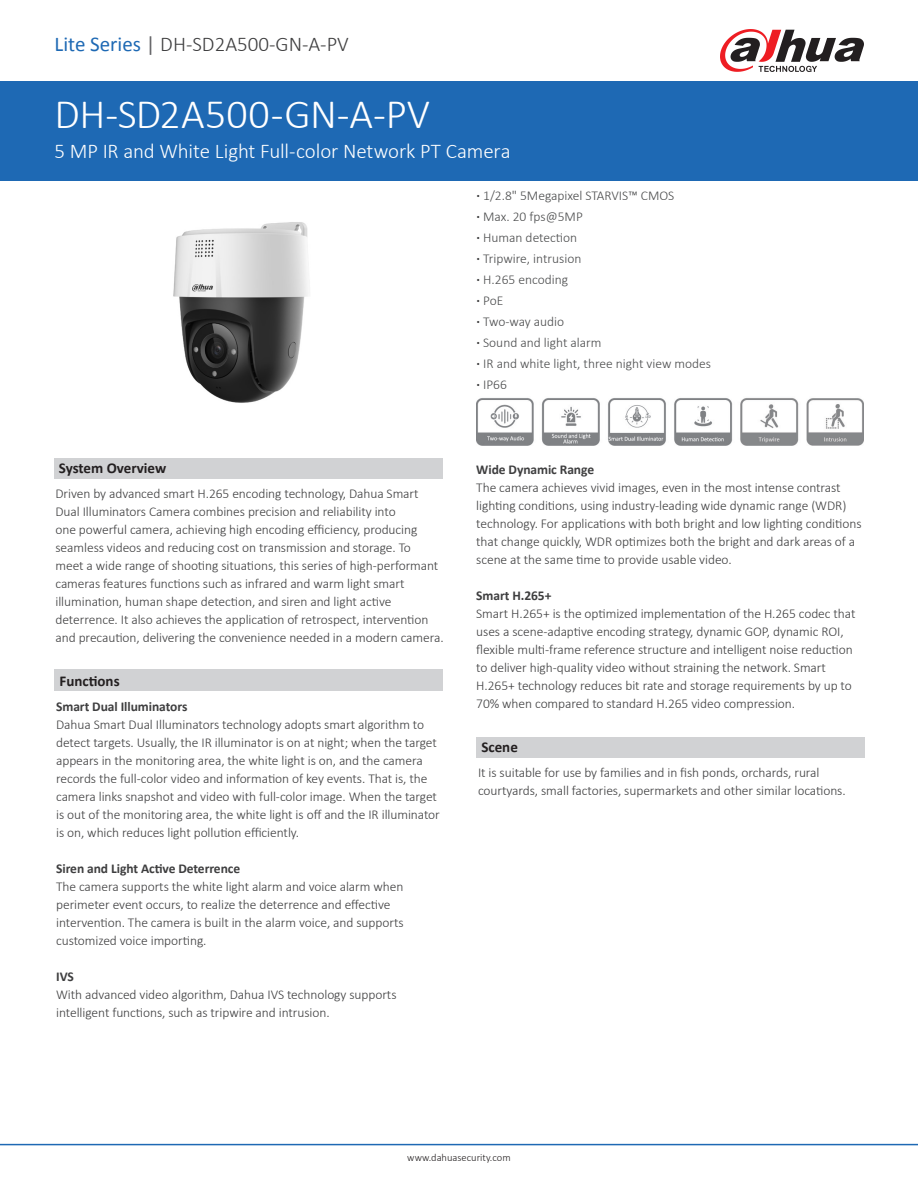
<style>
.page{position:relative;width:918px;height:1188px;background:#fff}
.page>*{position:absolute;margin:0;border:0;box-sizing:border-box;transform-origin:0 0}
.t1{font:300 42px "Calibri";letter-spacing:-.01em;color:#fff}
.t2{font:300 21px "Calibri";letter-spacing:-.01em;color:#fff}
.t3{font:300 21px "Calibri";color:#3e3e3f}
.t4{font:700 15px "Calibri";color:#231f20}
.t5{font:300 13.5px/18px "Calibri";letter-spacing:-.005em;color:#3e3e3f}
.t6{font:300 13.5px "Calibri";color:#4a4b4c}
.t7{font:700 13.5px "Calibri";letter-spacing:-.005em;color:#3e3e3f}
.t8{font:300 10.5px "Calibri";color:#231f20}
.s1{font-weight:400;color:#1e69b4}
.s2{font-weight:400;color:#636366}
.s3{font-weight:700;color:#3e3e3f}
</style>
<div class="page">
<div style="left:0;top:81px;width:918px;height:100px;background:#1e69b4"></div>
<hr style="left:0;top:1144px;width:918px;height:1px;background:#1e69b4">
<svg style="left:720px;top:29px;width:144px;height:43px"></svg>
<div style="left:54px;top:458px;width:389px;height:20px;background:#d1d2d4"></div>
<div style="left:54px;top:670px;width:389px;height:21px;background:#d1d2d4"></div>
<img style="left:173px;top:222px;width:135px;height:181px">
<img style="left:476px;top:398px;width:388px;height:48px">
<div style="left:477px;top:737px;width:388px;height:20px;background:#d1d2d4"></div>
<p class="t3" style="left:55px;top:31px;width:296px"><span class="s1">Lite Series</span> <span class="s2">|</span> DH-SD2A500-GN-A-PV</p>
<p class="t1" style="left:55px;top:88px;width:377px">DH-SD2A500-GN-A-PV</p>
<p class="t2" style="left:55px;top:138px;width:458px">5 MP IR and White Light Full-color Network PT Camera</p>
<p class="t6" style="left:477px;top:188px;width:199px"><span class="s3">·</span> 1/2.8" 5Megapixel STARVIS™ CMOS</p>
<p class="t6" style="left:477px;top:209px;width:108px"><span class="s3">·</span> Max. 20 fps@5MP</p>
<p class="t6" style="left:477px;top:230px;width:102px"><span class="s3">·</span> Human detection</p>
<p class="t6" style="left:477px;top:251px;width:106px"><span class="s3">·</span> Tripwire, intrusion</p>
<p class="t6" style="left:477px;top:272px;width:93px"><span class="s3">·</span> H.265 encoding</p>
<p class="t6" style="left:477px;top:293px;width:28px"><span class="s3">·</span> PoE</p>
<p class="t6" style="left:477px;top:314px;width:89px"><span class="s3">·</span> Two-way audio</p>
<p class="t6" style="left:477px;top:335px;width:127px"><span class="s3">·</span> Sound and light alarm</p>
<p class="t6" style="left:477px;top:356px;width:236px"><span class="s3">·</span> IR and white light, three night view modes</p>
<p class="t6" style="left:477px;top:377px;width:32px"><span class="s3">·</span> IP66</p>
<p class="t4" style="left:59px;top:459px;width:109px">System Overview</p>
<p class="t5" style="left:56px;top:485px;width:390px">Driven by advanced smart H.265 encoding technology, Dahua Smart Dual Illuminators Camera combines precision and reliability into<br>one powerful camera, achieving high encoding efficiency, producing seamless videos and reducing cost on transmission and storage. To<br>meet a wide range of shooting situations, this series of high-performant cameras features functions such as infrared and warm light smart illumination, human shape detection, and siren and light active deterrence. It also achieves the application of retrospect, intervention and precaution, delivering the convenience needed in a modern camera.</p>
<p class="t4" style="left:60px;top:671px;width:62px">Functions</p>
<p class="t7" style="left:56px;top:698px;width:133px">Smart Dual Illuminators</p>
<p class="t5" style="left:56px;top:716px;width:385px">Dahua Smart Dual Illuminators technology adopts smart algorithm to detect targets. Usually, the IR illuminator is on at night; when the target appears in the monitoring area, the white light is on, and the camera records the full-color video and information of key events. That is, the camera links snapshot and video with full-color image. When the target is out of the monitoring area, the white light is off and the IR illuminator is on, which reduces light pollution efficiently.</p>
<p class="t7" style="left:56px;top:860px;width:186px">Siren and Light Active Deterrence</p>
<p class="t5" style="left:56px;top:878px;width:349px">The camera supports the white light alarm and voice alarm when perimeter event occurs, to realize the deterrence and effective intervention. The camera is built in the alarm voice, and supports customized voice importing.</p>
<p class="t7" style="left:56px;top:968px;width:19px">IVS</p>
<p class="t5" style="left:56px;top:986px;width:342px">With advanced video algorithm, Dahua IVS technology supports intelligent functions, such as tripwire and intrusion.</p>
<p class="t7" style="left:476px;top:460px;width:119px">Wide Dynamic Range</p>
<p class="t5" style="left:476px;top:478px;width:387px">The camera achieves vivid images, even in the most intense contrast lighting conditions, using industry-leading wide dynamic range (WDR) technology. For applications with both bright and low lighting conditions that change quickly, WDR optimizes both the bright and dark areas of a scene at the same time to provide usable video.</p>
<p class="t7" style="left:476px;top:586px;width:77px">Smart H.265+</p>
<p class="t5" style="left:476px;top:604px;width:381px">Smart H.265+ is the optimized implementation of the H.265 codec that uses a scene-adaptive encoding strategy, dynamic GOP, dynamic ROI, flexible multi-frame reference structure and intelligent noise reduction to deliver high-quality video without straining the network. Smart H.265+ technology reduces bit rate and storage requirements by up to 70% when compared to standard H.265 video compression.</p>
<p class="t4" style="left:481px;top:738px;width:38px">Scene</p>
<p class="t5" style="left:478px;top:764px;width:369px">It is suitable for use by families and in fish ponds, orchards, rural courtyards, small factories, supermarkets and other similar locations.</p>
<p class="t8" style="left:407px;top:1151px;width:105px">www.dahuasecurity.com</p>
</div>
